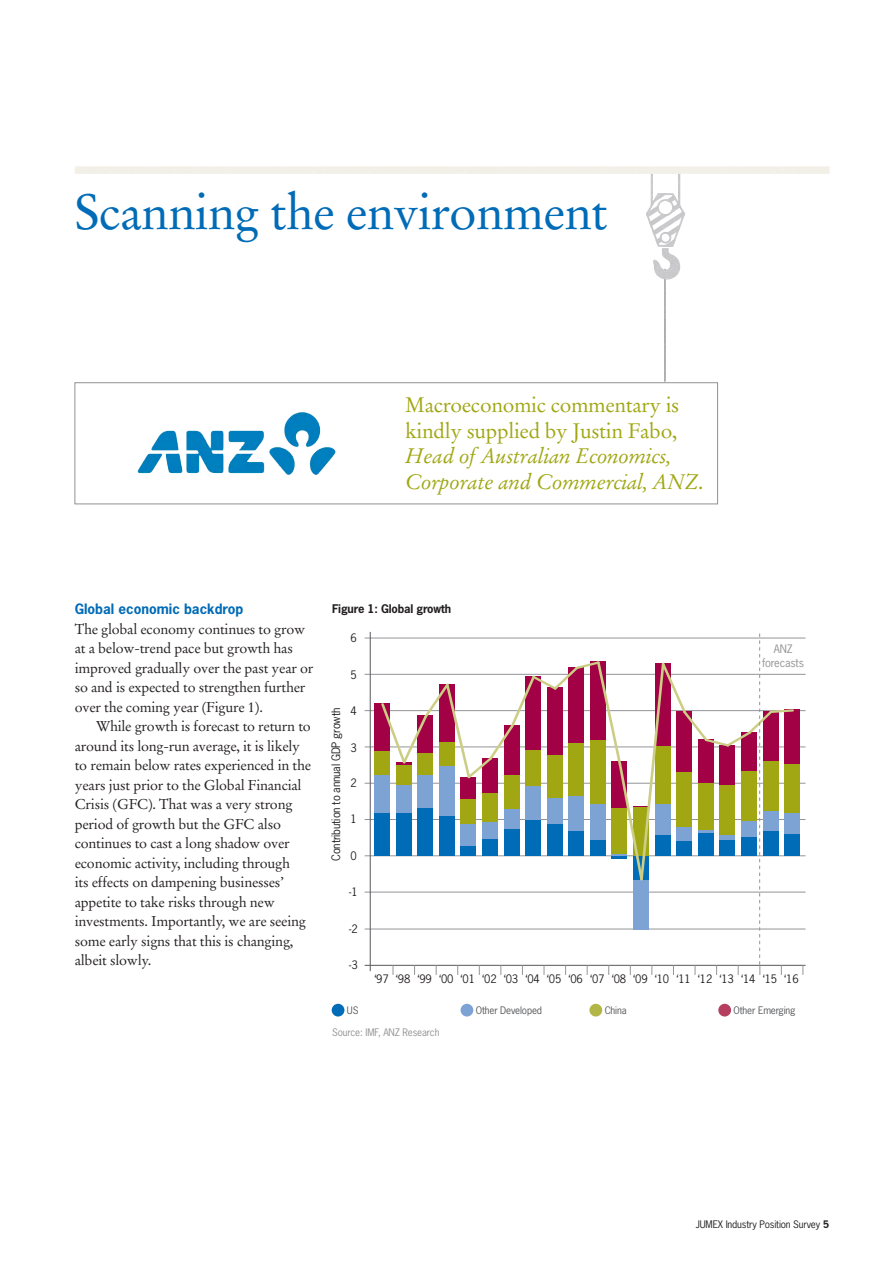
<style>
.page{position:relative;width:893px;height:1263px;background:#fff}
.page>*{position:absolute;margin:0;border:0;box-sizing:border-box;transform-origin:0 0}
.A_Heading{font:49.5px "Stempel Garamond LT Std";letter-spacing:-.015em;color:#006bb6}
.F_Medium_copy{font:21px/25.5px "Stempel Garamond LT Std";letter-spacing:-.015em;color:#a0a713}
.C_Body_copy_Indent{font:14.25px/19.5px "Stempel Garamond LT Std";letter-spacing:-.015em;color:#231f20}
.C_Body_copy{font:14.25px/19.5px "Stempel Garamond LT Std";letter-spacing:-.015em;color:#231f20}
.B_Body_heading{font:700 13.5px "News Gothic Std";color:#006bb6}
.I_Table_heading{font:700 11.25px "News Gothic Std";letter-spacing:-.015em;color:#231f20}
.H_Small_copy{font:10.95px "News Gothic Std";letter-spacing:-.015em;color:#231f20}
.H_Small_copy-2{font:10.95px/14.4px "News Gothic Std";letter-spacing:-.015em;color:#919295;text-align:center}
.H_Small_copy-3{font:9.75px "News Gothic Std";letter-spacing:-.015em;color:#57585a}
.t1{font:9.75px "News Gothic Std";letter-spacing:-.015em;color:#231f20}
.H_Small_copy-4{font:9.75px "News Gothic Std";letter-spacing:-.015em;color:#919295}
.s1{font-style:italic}
.s2{font-weight:700}
</style>
<div class="page">
<img style="left:74px;top:166px;width:756px;height:851px">
<div style="left:75px;top:382px;width:643px;height:122px;border:1px solid #919295"></div>
<img style="left:110px;top:410px;width:253px;height:66px">
<div style="left:332px;top:1004px;width:12px;height:12px;background:#006bb6;border-radius:50%"></div>
<div style="left:461px;top:1004px;width:12px;height:12px;background:#7da2d4;border-radius:50%"></div>
<div style="left:589px;top:1004px;width:13px;height:12px;background:#b1b646;border-radius:50%"></div>
<div style="left:718px;top:1004px;width:13px;height:12px;background:#b43f5f;border-radius:50%"></div>
<hr style="left:365px;top:638px;width:440px;height:1px;background:#939598">
<hr style="left:365px;top:674px;width:440px;height:1px;background:#939598">
<hr style="left:365px;top:710px;width:440px;height:1px;background:#939598">
<hr style="left:365px;top:747px;width:440px;height:1px;background:#939598">
<hr style="left:365px;top:783px;width:440px;height:1px;background:#939598">
<hr style="left:365px;top:819px;width:440px;height:1px;background:#939598">
<hr style="left:365px;top:855px;width:440px;height:1px;background:#939598">
<hr style="left:365px;top:892px;width:440px;height:1px;background:#939598">
<hr style="left:365px;top:929px;width:440px;height:1px;background:#939598">
<hr style="left:365px;top:965px;width:440px;height:1px;background:#57585a">
<hr style="left:370px;top:632px;width:1px;height:339px;background:#57585a">
<div style="left:784px;top:710px;width:16px;height:54px;background:#a30146"></div>
<div style="left:784px;top:764px;width:16px;height:49px;background:#a0a713"></div>
<div style="left:784px;top:813px;width:16px;height:22px;background:#7da2d4"></div>
<div style="left:784px;top:835px;width:16px;height:21px;background:#006bb6"></div>
<svg style="left:374px;top:633px;width:420px;height:342px"></svg>
<p class="A_Heading" style="left:75px;top:183px;width:534px">Scanning the environment</p>
<p class="F_Medium_copy" style="left:405px;top:392px;width:300px">Macroeconomic commentary is kindly supplied by Justin Fabo,<br><span class="s1">Head of Australian Economics,<br>Corporate and Commercial, ANZ</span>.</p>
<p class="B_Body_heading" style="left:75px;top:600px;width:170px">Global economic backdrop</p>
<p class="C_Body_copy" style="left:75px;top:619px;width:240px">The global economy continues to grow at a below-trend pace but growth has improved gradually over the past year or so and is expected to strengthen further over the coming year (Figure 1).</p>
<p class="C_Body_copy_Indent" style="left:75px;top:717px;width:238px;text-indent:21px">While growth is forecast to return to around its long-run average, it is likely to remain below rates experienced in the years just prior to the Global Financial Crisis (GFC). That was a very strong period of growth but the GFC also continues to cast a long shadow over economic activity, including through<br>its effects on dampening businesses’ appetite to take risks through new investments. Importantly, we are seeing some early signs that this is changing, albeit slowly.</p>
<p class="I_Table_heading" style="left:332px;top:601px;width:120px">Figure 1: Global growth</p>
<p class="H_Small_copy" style="left:350px;top:631px;width:8px">6</p>
<p class="H_Small_copy" style="left:350px;top:667px;width:8px">5</p>
<p class="H_Small_copy" style="left:329px;top:861px;width:155px;rotate:-90deg">Contribution to annual GDP growth</p>
<p class="H_Small_copy" style="left:350px;top:704px;width:8px">4</p>
<p class="H_Small_copy" style="left:350px;top:741px;width:8px">3</p>
<p class="H_Small_copy" style="left:350px;top:776px;width:8px">2</p>
<p class="H_Small_copy" style="left:350px;top:812px;width:8px">1</p>
<p class="H_Small_copy" style="left:350px;top:848px;width:8px">0</p>
<p class="H_Small_copy" style="left:349px;top:885px;width:10px">-1</p>
<p class="H_Small_copy" style="left:349px;top:922px;width:10px">-2</p>
<p class="H_Small_copy" style="left:349px;top:958px;width:10px">-3</p>
<p class="H_Small_copy-2" style="left:762px;top:641px;width:43px">ANZ forecasts</p>
<p class="H_Small_copy" style="left:374px;top:971px;width:16px">‘97</p>
<p class="H_Small_copy" style="left:396px;top:971px;width:16px">‘98</p>
<p class="H_Small_copy" style="left:417px;top:971px;width:16px">‘99</p>
<p class="H_Small_copy" style="left:439px;top:971px;width:16px">‘00</p>
<p class="H_Small_copy" style="left:461px;top:971px;width:16px">‘01</p>
<p class="H_Small_copy" style="left:482px;top:971px;width:16px">‘02</p>
<p class="H_Small_copy" style="left:504px;top:971px;width:16px">‘03</p>
<p class="H_Small_copy" style="left:525px;top:971px;width:16px">‘04</p>
<p class="H_Small_copy" style="left:547px;top:971px;width:16px">‘05</p>
<p class="H_Small_copy" style="left:569px;top:971px;width:16px">‘06</p>
<p class="H_Small_copy" style="left:590px;top:971px;width:16px">‘07</p>
<p class="H_Small_copy" style="left:612px;top:971px;width:16px">‘08</p>
<p class="H_Small_copy" style="left:633px;top:971px;width:16px">‘09</p>
<p class="H_Small_copy" style="left:655px;top:971px;width:16px">‘10</p>
<p class="H_Small_copy" style="left:676px;top:971px;width:16px">‘11</p>
<p class="H_Small_copy" style="left:698px;top:971px;width:16px">‘12</p>
<p class="H_Small_copy" style="left:719px;top:971px;width:16px">‘13</p>
<p class="H_Small_copy" style="left:741px;top:971px;width:16px">‘14</p>
<p class="H_Small_copy" style="left:763px;top:971px;width:16px">‘15</p>
<p class="H_Small_copy" style="left:784px;top:971px;width:16px">‘16</p>
<p class="H_Small_copy-3" style="left:347px;top:1004px;width:13px">US</p>
<p class="H_Small_copy-3" style="left:476px;top:1004px;width:68px">Other Developed</p>
<p class="H_Small_copy-3" style="left:605px;top:1004px;width:23px">China</p>
<p class="H_Small_copy-3" style="left:734px;top:1004px;width:64px">Other Emerging</p>
<p class="H_Small_copy-4" style="left:332px;top:1026px;width:109px">Source: IMF, ANZ Research</p>
<p class="t1" style="left:696px;top:1218px;width:135px">JUMEX Industry Position Survey <span class="s2">5</span></p>
</div>
